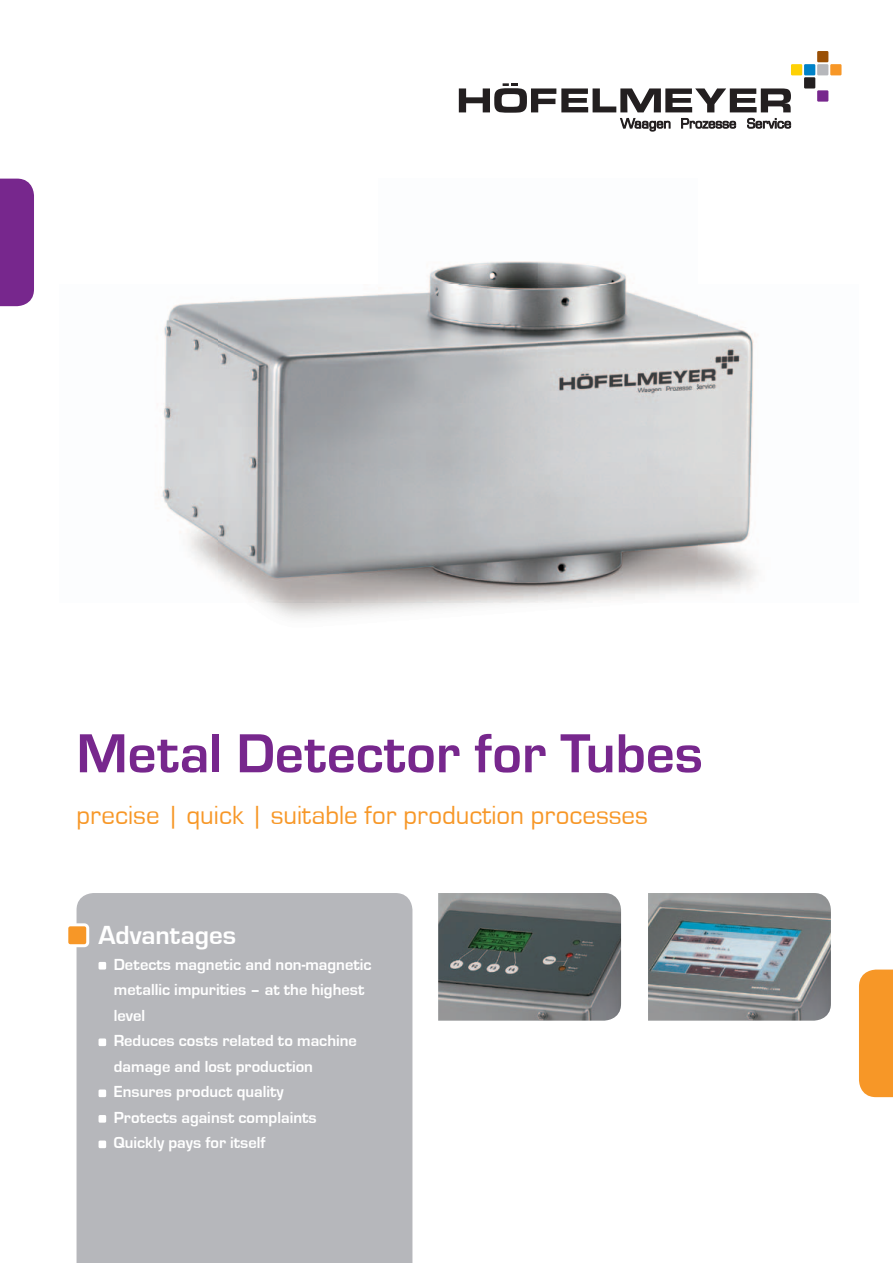
<style>
.page{position:relative;width:893px;height:1263px;background:#fff}
.page>*{position:absolute;margin:0;border:0;box-sizing:border-box;transform-origin:0 0}
.t1{font:700 57px "Eurostile T";color:#77278d}
.t2{font:27px "Eurostile T";color:#f79727}
.t3{font:700 27px "Eurostile T";color:#fff}
.t4{font:700 16.5px/25.5px "Eurostile T";color:#fff}
</style>
<div class="page">
<div style="left:859px;top:969px;width:34px;height:128px;background:#f79727"></div>
<div style="left:0;top:179px;width:34px;height:127px;background:#77278d"></div>
<div style="left:804px;top:77px;width:11px;height:12px;background:#231f20"></div>
<div style="left:804px;top:64px;width:11px;height:11px;background:#0082c8"></div>
<div style="left:817px;top:64px;width:11px;height:11px;background:#b6b7bb"></div>
<div style="left:817px;top:90px;width:11px;height:12px;background:#77278d"></div>
<div style="left:817px;top:51px;width:11px;height:11px;background:#9a5006"></div>
<div style="left:791px;top:64px;width:11px;height:11px;background:#fed105"></div>
<div style="left:830px;top:64px;width:11px;height:11px;background:#f79727"></div>
<svg style="left:459px;top:83px;width:332px;height:48px"></svg>
<div style="left:77px;top:893px;width:335px;height:370px;background:#b6b7bb"></div>
<div style="left:99px;top:962px;width:7px;height:7px;background:#fff;border-radius:2px"></div>
<div style="left:99px;top:1038px;width:7px;height:8px;background:#fff;border-radius:2px"></div>
<div style="left:99px;top:1089px;width:7px;height:8px;background:#fff;border-radius:2px"></div>
<div style="left:99px;top:1115px;width:7px;height:8px;background:#fff;border-radius:2px"></div>
<div style="left:99px;top:1140px;width:7px;height:8px;background:#fff;border-radius:2px"></div>
<div style="left:67px;top:925px;width:21px;height:21px;background:#f79727;border-radius:3px"></div>
<div style="left:65px;top:923px;width:24px;height:24px;border:3px solid #fff;border-radius:3px"></div>
<img style="left:161px;top:261px;width:597px;height:358px">
<img style="left:438px;top:893px;width:183px;height:127px">
<img style="left:648px;top:893px;width:183px;height:127px">
<h1 class="t1" style="left:77px;top:722px;width:628px">Metal Detector for Tubes</h1>
<h2 class="t2" style="left:77px;top:800px;width:573px">precise | quick | suitable for production processes</h2>
<h2 class="t3" style="left:99px;top:920px;width:139px">Advantages</h2>
<p class="t4" style="left:114px;top:951px;width:259px">Detects magnetic and non-magnetic metallic impurities – at the highest level<br>Reduces costs related to machine damage and lost production<br>Ensures product quality<br>Protects against complaints<br>Quickly pays for itself</p>
</div>
